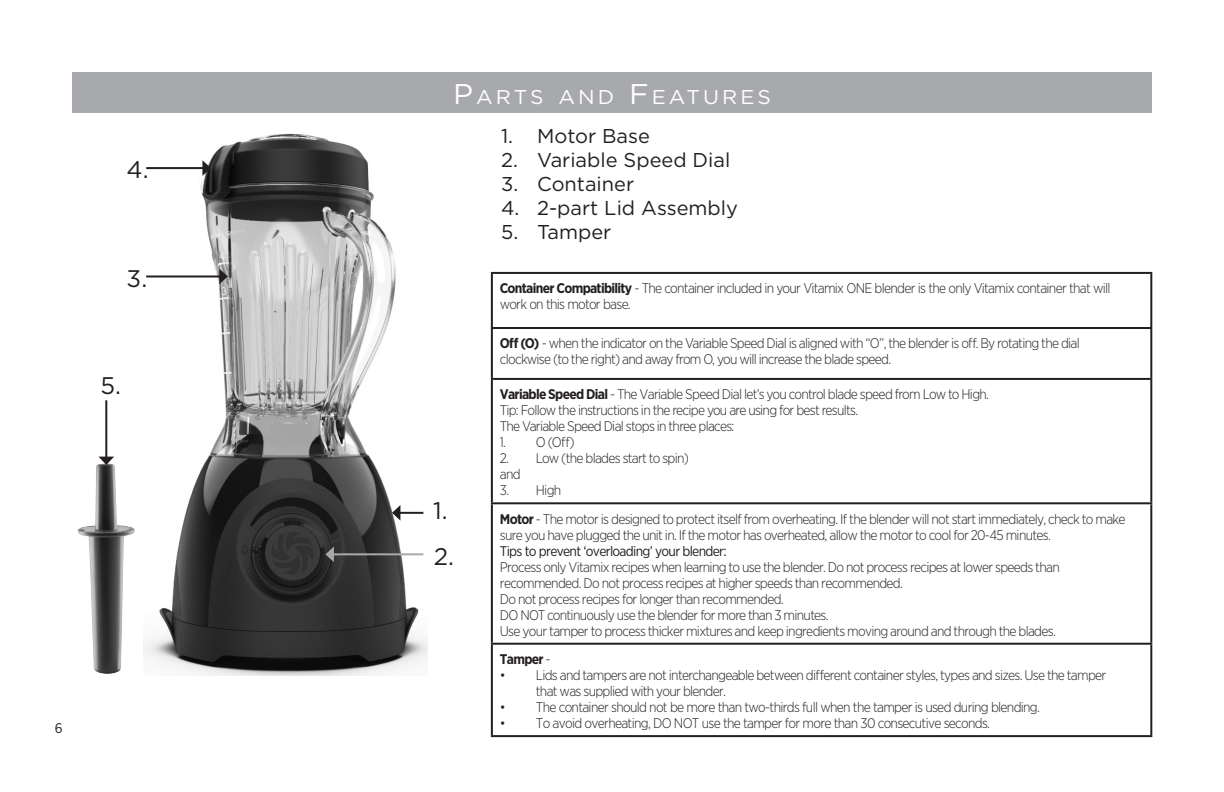
<style>
.page{position:relative;width:1224px;height:792px;background:#fff}
.page>*{position:absolute;margin:0;border:0;box-sizing:border-box;transform-origin:0 0}
.t1{font:24px "Gotham";color:#231f20}
.t2{font:20px "Gotham";color:#231f20}
.header_copy_ENG{font:20px "Gotham";letter-spacing:.145em;color:#fff;scale:1.05 1}
.bullet_8_75{font:300 14px/16px "Gotham Narrow";letter-spacing:-.05em;color:#231f20}
.numbered_bulleted_co{font:300 14px/16px "Gotham Narrow";letter-spacing:-.05em;color:#231f20}
.Italic_Stag_11{font:14px "Gotham Narrow";letter-spacing:-.05em;color:#231f20}
.numbered_bulleted_co-2{font:700 14px "Gotham Narrow";letter-spacing:-.05em;color:#231f20}
.s1{font-size:28.4px}
.s2{font-weight:700}
.s3{font-weight:300}
</style>
<div class="page">
<div style="left:72px;top:72px;width:1080px;height:40px;background:#a8a9ad"></div>
<img style="left:144px;top:133px;width:284px;height:542px">
<hr style="left:333px;top:553px;width:90px;height:2px;background:#a8a9ad">
<svg style="left:326px;top:547px;width:8px;height:15px"></svg>
<hr style="left:146px;top:167px;width:57px;height:2px;background:#231f20">
<svg style="left:202px;top:160px;width:9px;height:16px"></svg>
<hr style="left:491px;top:329px;width:2px;height:49px;background:#231f20">
<hr style="left:491px;top:380px;width:2px;height:122px;background:#231f20">
<hr style="left:491px;top:378px;width:661px;height:2px;background:#231f20">
<hr style="left:491px;top:502px;width:661px;height:2px;background:#231f20">
<hr style="left:491px;top:274px;width:2px;height:53px;background:#231f20">
<hr style="left:491px;top:504px;width:2px;height:139px;background:#231f20">
<hr style="left:491px;top:643px;width:661px;height:2px;background:#231f20">
<hr style="left:491px;top:645px;width:2px;height:90px;background:#231f20">
<hr style="left:491px;top:272px;width:661px;height:2px;background:#231f20">
<hr style="left:1150px;top:274px;width:2px;height:53px;background:#231f20">
<hr style="left:491px;top:327px;width:661px;height:2px;background:#231f20">
<hr style="left:1150px;top:329px;width:2px;height:49px;background:#231f20">
<hr style="left:1150px;top:380px;width:2px;height:122px;background:#231f20">
<hr style="left:1150px;top:504px;width:2px;height:139px;background:#231f20">
<hr style="left:1150px;top:645px;width:2px;height:90px;background:#231f20">
<hr style="left:491px;top:735px;width:661px;height:2px;background:#231f20">
<img style="left:78px;top:464px;width:57px;height:210px">
<hr style="left:400px;top:512px;width:23px;height:2px;background:#231f20">
<svg style="left:392px;top:505px;width:8px;height:16px"></svg>
<hr style="left:105px;top:400px;width:2px;height:58px;background:#231f20">
<svg style="left:99px;top:457px;width:15px;height:8px"></svg>
<hr style="left:146px;top:275px;width:74px;height:2px;background:#231f20">
<svg style="left:219px;top:269px;width:9px;height:15px"></svg>
<p class="t1" style="left:127px;top:155px;width:23px">4.</p>
<p class="t1" style="left:127px;top:263px;width:22px">3.</p>
<p class="t1" style="left:101px;top:370px;width:22px">5.</p>
<p class="Italic_Stag_11" style="left:55px;top:719px;width:9px">6</p>
<p class="header_copy_ENG" style="left:453px;top:84px;width:302px"><span class="s1">P</span>ARTS AND <span class="s1">F</span> EATURES</p>
<p class="t2" style="left:501px;top:123px;width:150px">1. Motor Base</p>
<p class="t2" style="left:501px;top:147px;width:231px">2. Variable Speed Dial</p>
<p class="t2" style="left:501px;top:171px;width:134px">3. Container</p>
<p class="t2" style="left:501px;top:195px;width:238px">4. 2-part Lid Assembly</p>
<p class="t2" style="left:501px;top:219px;width:112px">5. Tamper</p>
<p class="t1" style="left:433px;top:496px;width:16px">1.</p>
<p class="t1" style="left:434px;top:541px;width:22px">2.</p>
<p class="bullet_8_75" style="left:500px;top:280px;width:612px"><span class="s2">Container Compatibility</span> - The container included in your Vitamix ONE blender is the only Vitamix container that will work on this motor base.</p>
<p class="numbered_bulleted_co" style="left:500px;top:335px;width:581px"><span class="s2">Off (O)</span> - when the indicator on the Variable Speed Dial is aligned with “O”, the blender is off. By rotating the dial clockwise (to the right) and away from O, you will increase the blade speed.</p>
<p class="numbered_bulleted_co" style="left:500px;top:386px;width:491px"><span class="s2">Variable Speed Dial</span> - The Variable Speed Dial let’s you control blade speed from Low to High.<br>Tip: Follow the instructions in the recipe you are using for best results.</p>
<p class="numbered_bulleted_co" style="left:500px;top:418px;width:236px">The Variable Speed Dial stops in three places:</p>
<p class="bullet_8_75" style="left:500px;top:434px;width:76px">1. O (Off)</p>
<p class="bullet_8_75" style="left:500px;top:450px;width:191px">2. Low (the blades start to spin)</p>
<p class="numbered_bulleted_co" style="left:500px;top:466px;width:22px">and</p>
<p class="bullet_8_75" style="left:500px;top:482px;width:63px">3. High</p>
<p class="numbered_bulleted_co" style="left:500px;top:510px;width:627px"><span class="s2">Motor</span> - The motor is designed to protect itself from overheating. If the blender will not start immediately, check to make sure you have plugged the unit in. If the motor has overheated, allow the motor to cool for 20-45 minutes.</p>
<p class="Italic_Stag_11" style="left:500px;top:542px;width:228px">Tips to prevent ‘overloading’ your blender:</p>
<p class="bullet_8_75" style="left:500px;top:558px;width:561px">Process only Vitamix recipes when learning to use the blender. Do not process recipes at lower speeds than recommended. Do not process recipes at higher speeds than recommended.<br>Do not process recipes for longer than recommended.</p>
<p class="bullet_8_75" style="left:500px;top:606px;width:330px">DO NOT continuously use the blender for more than 3 minutes.</p>
<p class="bullet_8_75" style="left:500px;top:622px;width:558px">Use your tamper to process thicker mixtures and keep ingredients moving around and through the blades.</p>
<p class="numbered_bulleted_co-2" style="left:500px;top:650px;width:52px">Tamper <span class="s3">-</span></p>
<p class="bullet_8_75" style="left:536px;top:667px;width:572px;text-indent:-36px">• Lids and tampers are not interchangeable between different container styles, types and sizes. Use the tamper that was supplied with your blender.</p>
<p class="bullet_8_75" style="left:500px;top:699px;width:542px">• The container should not be more than two-thirds full when the tamper is used during blending.</p>
<p class="bullet_8_75" style="left:500px;top:715px;width:492px">• To avoid overheating, DO NOT use the tamper for more than 30 consecutive seconds.</p>
</div>
